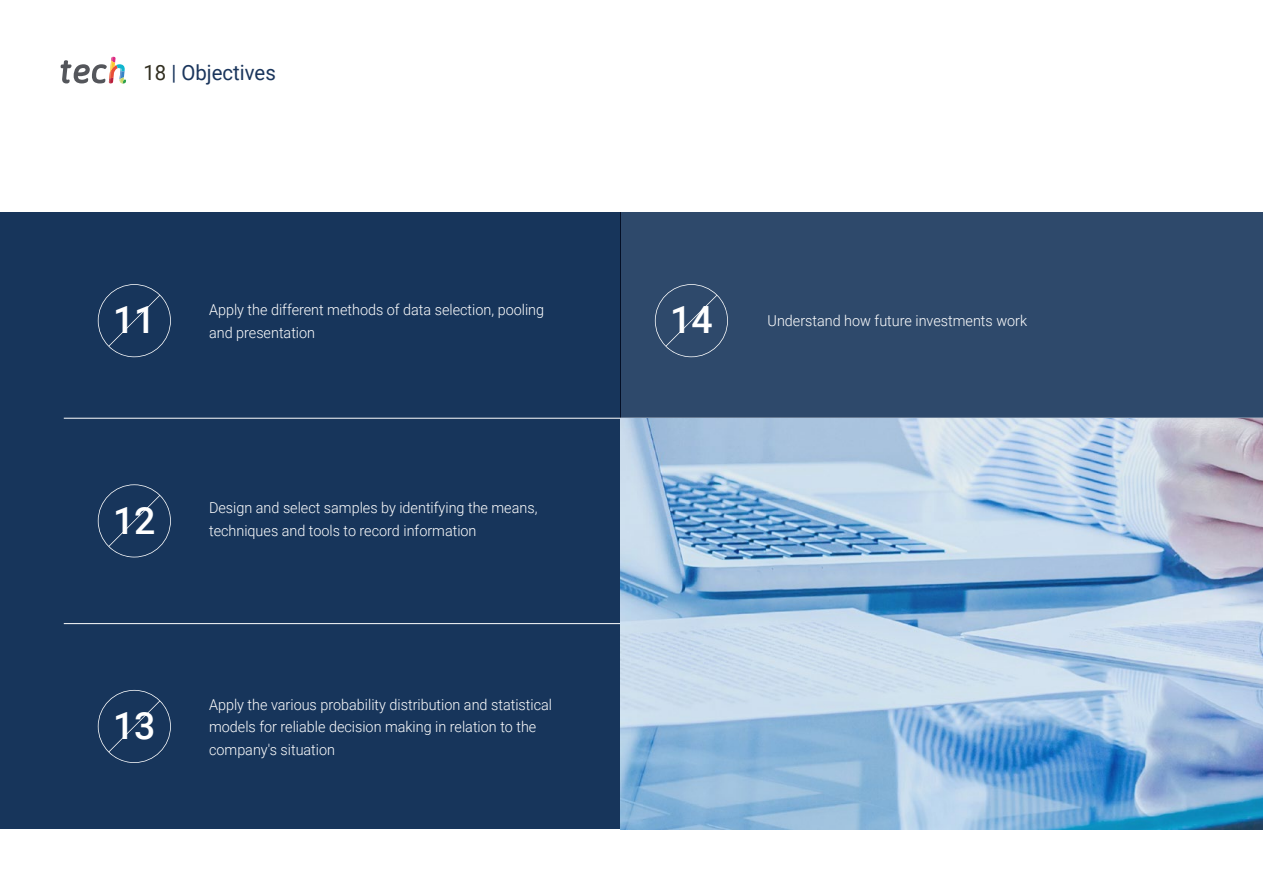
<style>
.page{position:relative;width:1263px;height:893px;background:#fff}
.page>*{position:absolute;margin:0;border:0;box-sizing:border-box;transform-origin:0 0}
.t1{font:500 37.5px "Roboto";color:#fff}
.t2{font:21px "Roboto";color:#1a355c}
.t3{font:300 15px/22.5px "Roboto";color:#fff;scale:.96 1}
.s1{color:#312e20}
</style>
<div class="page">
<div style="left:0;top:213px;width:621px;height:616px;background:#17355b"></div>
<div style="left:621px;top:213px;width:642px;height:616px;background:#2e496b"></div>
<svg style="left:98px;top:284px;width:73px;height:73px"></svg>
<svg style="left:98px;top:690px;width:73px;height:73px"></svg>
<svg style="left:98px;top:484px;width:73px;height:73px"></svg>
<svg style="left:655px;top:284px;width:73px;height:73px"></svg>
<hr style="left:64px;top:418px;width:1199px;height:1px;background:#fff">
<hr style="left:64px;top:623px;width:1199px;height:1px;background:#fff">
<img style="left:621px;top:418px;width:642px;height:411px">
<svg style="left:61px;top:57px;width:65px;height:27px"></svg>
<h2 class="t2" style="left:144px;top:57px;width:134px"><span class="s1">18</span> | Objectives</h2>
<h1 class="t1" style="left:113px;top:294px;width:44px">11</h1>
<p class="t3" style="left:209px;top:298px;width:351px">Apply the different methods of data selection, pooling</p>
<p class="t3" style="left:209px;top:320px;width:112px">and presentation</p>
<h1 class="t1" style="left:113px;top:494px;width:44px">12</h1>
<p class="t3" style="left:209px;top:496px;width:343px">Design and select samples by identifying the means, techniques and tools to record information</p>
<h1 class="t1" style="left:113px;top:699px;width:44px">13</h1>
<p class="t3" style="left:209px;top:692px;width:359px">Apply the various probability distribution and statistical models for reliable decision making in relation to the company's situation</p>
<h1 class="t1" style="left:670px;top:294px;width:44px">14</h1>
<p class="t3" style="left:767px;top:309px;width:272px">Understand how future investments work</p>
</div>
